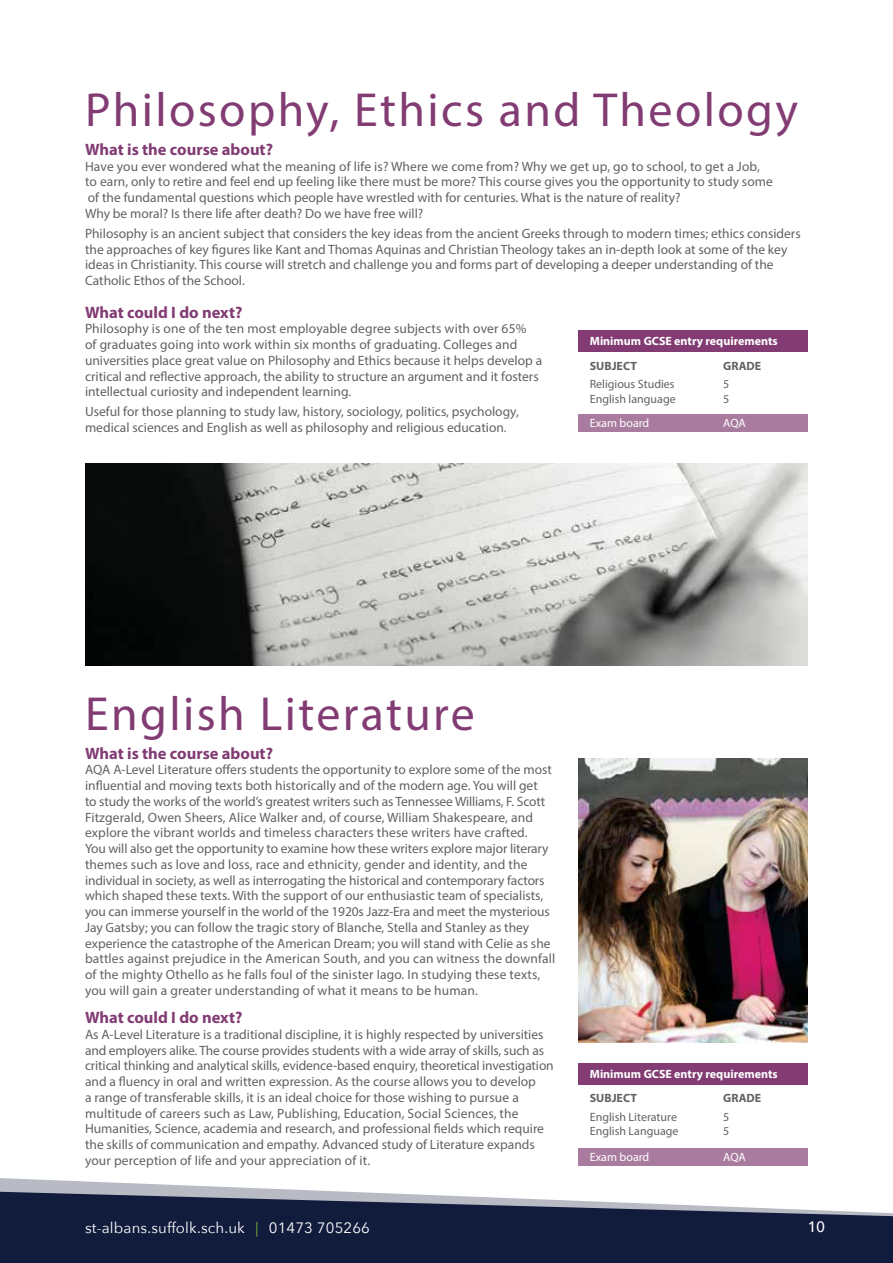
<style>
.page{position:relative;width:893px;height:1263px;background:#fff}
.page>*{position:absolute;margin:0;border:0;box-sizing:border-box;transform-origin:0 0}
.t1{font:48px "Myriad Pro";letter-spacing:.05em;color:#823c73}
.t2{font:700 16.5px "Myriad Pro";color:#823c73}
.t3{font:15px "Avenir Next";letter-spacing:.01em;color:#fff}
.t4{font:500 15px "Avenir";color:#fff}
.t5{font:13.5px/15.8px "Myriad Pro";color:#606362}
.t6{font:12px "Myriad Pro";color:#606362}
.t7{font:700 12px "Myriad Pro";color:#fff}
.t8{font:700 12px "Myriad Pro";color:#606362}
.t9{font:12px "Myriad Pro";color:#fff}
.s1{font-family:"Myriad Pro";color:#6f9f41}
</style>
<div class="page">
<div style="left:0;top:1252px;width:893px;height:11px;background:#111b3c"></div>
<svg style="left:0;top:1178px;width:893px;height:74px;fill:#111b3c"></svg>
<div style="left:579px;top:331px;width:229px;height:21px;background:#823c73"></div>
<div style="left:579px;top:415px;width:229px;height:17px;background:#a97b9f"></div>
<div style="left:579px;top:1148px;width:229px;height:17px;background:#a97b9f"></div>
<div style="left:579px;top:1063px;width:229px;height:21px;background:#823c73"></div>
<img style="left:578px;top:759px;width:230px;height:284px">
<img style="left:85px;top:463px;width:723px;height:202px">
<h1 class="t1" style="left:85px;top:81px;width:715px">Philosophy, Ethics and Theology</h1>
<p class="t2" style="left:85px;top:138px;width:189px">What is the course about?</p>
<p class="t5" style="left:85px;top:158px;width:689px">Have you ever wondered what the meaning of life is? Where we come from? Why we get up, go to school, to get a Job, to earn, only to retire and feel end up feeling like there must be more? This course gives you the opportunity to study some of the fundamental questions which people have wrestled with for centuries. What is the nature of reality?<br>Why be moral? Is there life after death? Do we have free will?</p>
<p class="t5" style="left:85px;top:225px;width:717px">Philosophy is an ancient subject that considers the key ideas from the ancient Greeks through to modern times; ethics considers the approaches of key figures like Kant and Thomas Aquinas and Christian Theology takes an in-depth look at some of the key ideas in Christianity. This course will stretch and challenge you and forms part of developing a deeper understanding of the Catholic Ethos of the School.</p>
<p class="t2" style="left:85px;top:301px;width:159px">What could I do next?</p>
<p class="t5" style="left:85px;top:321px;width:459px">Philosophy is one of the ten most employable degree subjects with over 65%<br>of graduates going into work within six months of graduating. Colleges and universities place great value on Philosophy and Ethics because it helps develop a critical and reflective approach, the ability to structure an argument and it fosters intellectual curiosity and independent learning.</p>
<p class="t5" style="left:85px;top:404px;width:435px">Useful for those planning to study law, history, sociology, politics, psychology, medical sciences and English as well as philosophy and religious education.</p>
<p class="t7" style="left:590px;top:333px;width:189px">Minimum GCSE entry requirements</p>
<p class="t8" style="left:590px;top:358px;width:49px">SUBJECT</p>
<p class="t8" style="left:723px;top:358px;width:40px">GRADE</p>
<p class="t6" style="left:590px;top:377px;width:86px">Religious Studies</p>
<p class="t6" style="left:723px;top:377px;width:8px">5</p>
<p class="t6" style="left:590px;top:391px;width:87px">English language</p>
<p class="t6" style="left:723px;top:391px;width:8px">5</p>
<p class="t9" style="left:590px;top:416px;width:61px">Exam board</p>
<p class="t9" style="left:723px;top:416px;width:24px">AQA</p>
<h1 class="t1" style="left:85px;top:684px;width:391px">English Literature</h1>
<p class="t2" style="left:85px;top:742px;width:189px">What is the course about?</p>
<p class="t5" style="left:85px;top:762px;width:472px">AQA A-Level Literature offers students the opportunity to explore some of the most influential and moving texts both historically and of the modern age. You will get<br>to study the works of the world’s greatest writers such as Tennessee Williams, F. Scott Fitzgerald, Owen Sheers, Alice Walker and, of course, William Shakespeare, and explore the vibrant worlds and timeless characters these writers have crafted.<br>You will also get the opportunity to examine how these writers explore major literary themes such as love and loss, race and ethnicity, gender and identity, and the individual in society, as well as interrogating the historical and contemporary factors which shaped these texts. With the support of our enthusiastic team of specialists, you can immerse yourself in the world of the 1920s Jazz-Era and meet the mysterious Jay Gatsby; you can follow the tragic story of Blanche, Stella and Stanley as they experience the catastrophe of the American Dream; you will stand with Celie as she battles against prejudice in the American South, and you can witness the downfall of the mighty Othello as he falls foul of the sinister Iago. In studying these texts, you will gain a greater understanding of what it means to be human.</p>
<p class="t2" style="left:85px;top:1007px;width:159px">What could I do next?</p>
<p class="t5" style="left:85px;top:1026px;width:470px">As A-Level Literature is a traditional discipline, it is highly respected by universities and employers alike. The course provides students with a wide array of skills, such as critical thinking and analytical skills, evidence-based enquiry, theoretical investigation and a fluency in oral and written expression. As the course allows you to develop<br>a range of transferable skills, it is an ideal choice for those wishing to pursue a multitude of careers such as Law, Publishing, Education, Social Sciences, the Humanities, Science, academia and research, and professional fields which require the skills of communication and empathy. Advanced study of Literature expands your perception of life and your appreciation of it.</p>
<p class="t7" style="left:590px;top:1066px;width:189px">Minimum GCSE entry requirements</p>
<p class="t8" style="left:590px;top:1090px;width:49px">SUBJECT</p>
<p class="t8" style="left:723px;top:1090px;width:40px">GRADE</p>
<p class="t6" style="left:590px;top:1109px;width:89px">English Literature</p>
<p class="t6" style="left:723px;top:1109px;width:8px">5</p>
<p class="t6" style="left:590px;top:1124px;width:90px">English Language</p>
<p class="t6" style="left:723px;top:1124px;width:8px">5</p>
<p class="t9" style="left:590px;top:1149px;width:61px">Exam board</p>
<p class="t9" style="left:723px;top:1149px;width:24px">AQA</p>
<p class="t3" style="left:85px;top:1215px;width:286px">st-albans.suffolk.sch.uk <span class="s1">|</span> 01473 705266</p>
<p class="t4" style="left:808px;top:1214px;width:18px">10</p>
</div>
